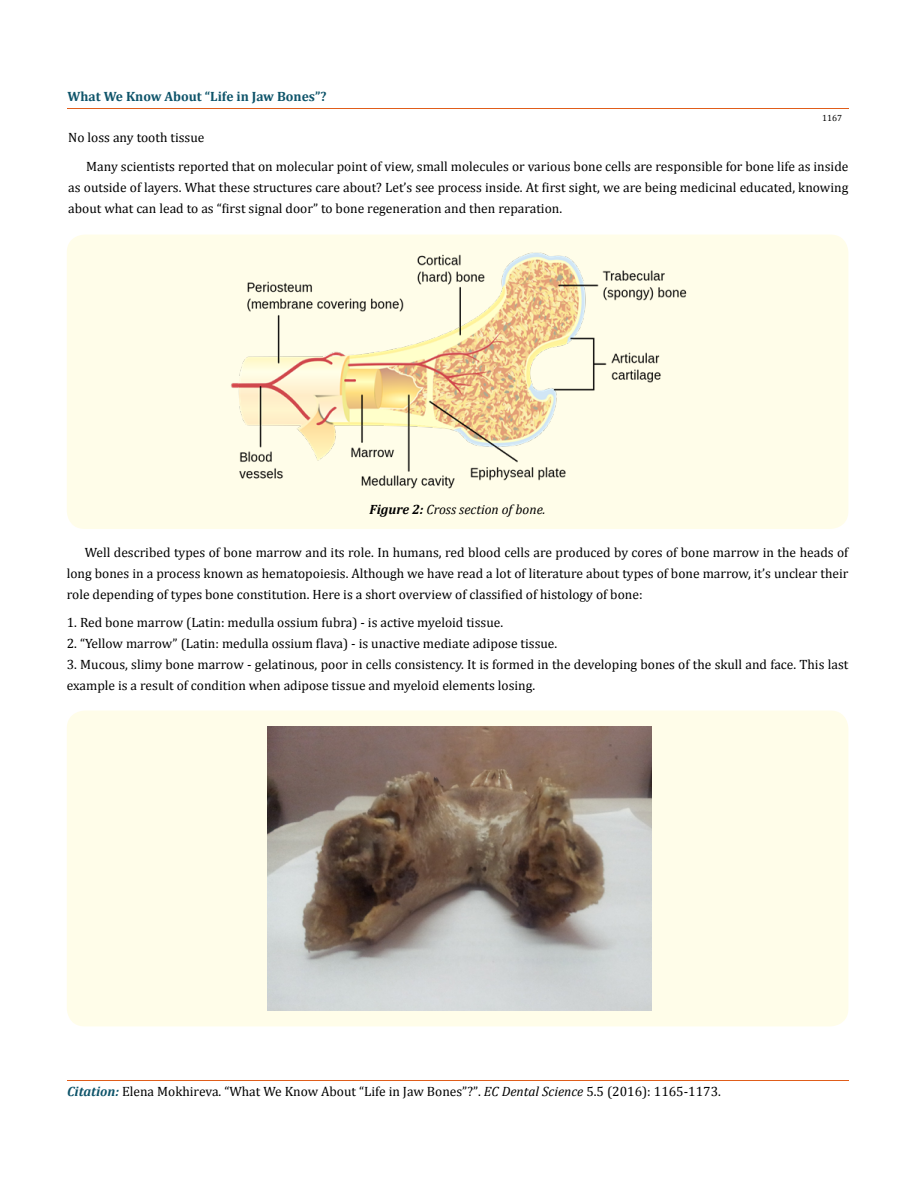
<style>
.page{position:relative;width:917px;height:1190px;background:#fff}
.page>*{position:absolute;margin:0;border:0;box-sizing:border-box;transform-origin:0 0}
.t1{font:13.5px/21px "Cambria";color:#000}
.t2{font:700 13.5px "Cambria";color:#0e546a}
.t3{font:italic 13.5px "Cambria";color:#000}
.t4{font:9px "Cambria";color:#000}
.s1{font-weight:700}
.s2{font-weight:700;font-style:italic;color:#0e546a}
.s3{font-size:13.35px}
.s4{font-style:italic}
</style>
<div class="page">
<hr style="left:67px;top:1080px;width:781px;height:1px;background:#e05d1a">
<div style="left:67px;top:234px;width:781px;height:295px;background:#fffde9;border-radius:18px"></div>
<img style="left:231px;top:252px;width:456px;height:237px">
<div style="left:67px;top:710px;width:781px;height:316px;background:#fffde9;border-radius:18px"></div>
<img style="left:268px;top:726px;width:383px;height:284px">
<p class="t2" style="left:68px;top:87px;width:260px">What We Know About “Life in Jaw Bones”?</p>
<p class="t4" style="left:822px;top:113px;width:21px">1167</p>
<p class="t1" style="left:86px;top:122px;width:763px;line-height:29.4px;text-indent:-18px">No loss any tooth tissue<br>Many scientists reported that on molecular point of view, small molecules or various bone cells are responsible for bone life as inside</p>
<p class="t1" style="left:68px;top:177px;width:781px">as outside of layers. What these structures care about? Let’s see process inside. At first sight, we are being medicinal educated, knowing about what can lead to as “first signal door” to bone regeneration and then reparation.</p>
<p class="t3" style="left:369px;top:499px;width:177px"><span class="s1">Figure 2:</span> Cross section of bone.</p>
<p class="t1" style="left:67px;top:542px;width:783px;text-align:justify;text-indent:18px">Well described types of bone marrow and its role. In humans, red blood cells are produced by cores of bone marrow in the heads of long bones in a process known as hematopoiesis. Although we have read a lot of literature about types of bone marrow, it’s unclear their role depending of types bone constitution. Here is a short overview of classified of histology of bone:</p>
<p class="t1" style="left:67px;top:612px;width:438px">1. Red bone marrow (Latin: medulla ossium fubra) - is active myeloid tissue.</p>
<p class="t1" style="left:67px;top:633px;width:492px">2. “Yellow marrow” (Latin: medulla ossium flava) - is unactive mediate adipose tissue.</p>
<p class="t1" style="left:67px;top:654px;width:783px">3. Mucous, slimy bone marrow - gelatinous, poor in cells consistency. It is formed in the developing bones of the skull and face. This last example is a result of condition when adipose tissue and myeloid elements losing.</p>
<p class="t1" style="left:67px;top:1080px;width:655px"><span class="s2">Citation:</span> Elena Mokhireva. “What We Know About “Life in Jaw Bones”?”<span class="s3">.</span> <span class="s4">EC Dental Science</span> <span class="s3">5</span>.5 (2016): 1165-1173.</p>
</div>
